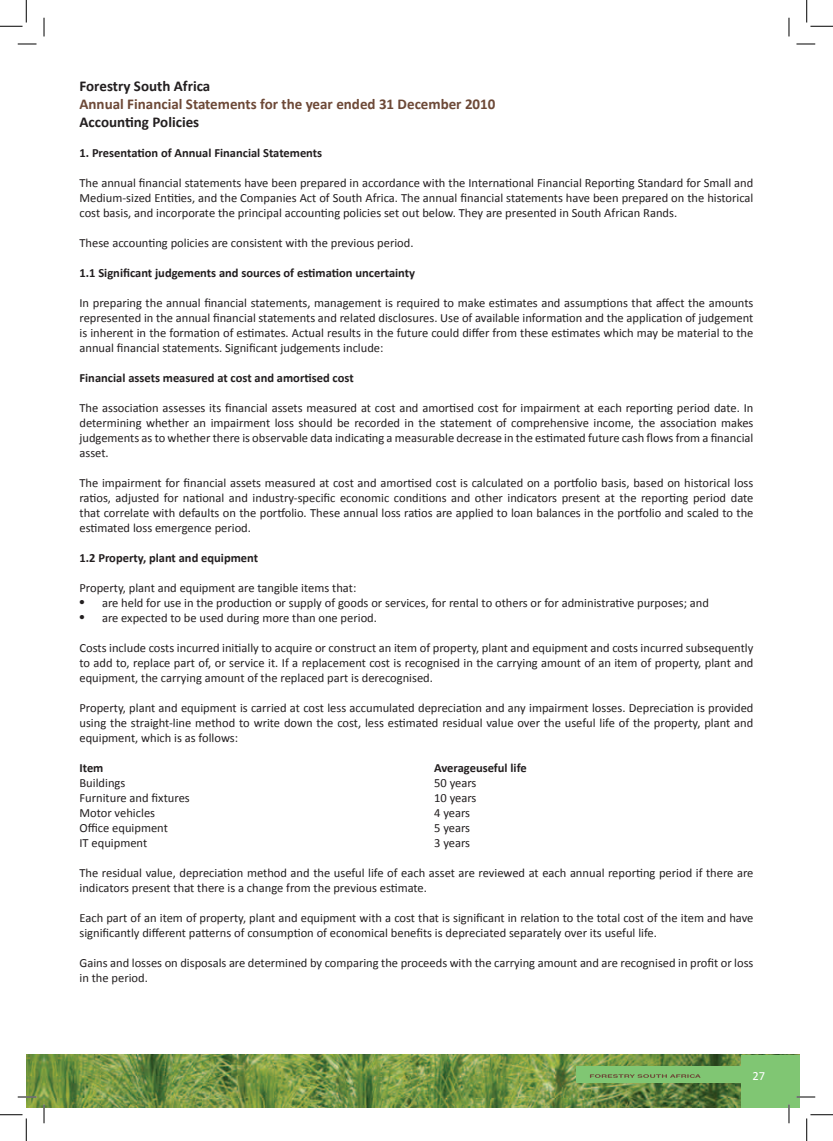
<style>
.page{position:relative;width:833px;height:1141px;background:#fff}
.page>*{position:absolute;margin:0;border:0;box-sizing:border-box;transform-origin:0 0}
.t1{font:700 15px "Calibri";color:#6d4937}
.t2{font:700 15px "Calibri";color:#231f20}
.t3{font:12.5px/15px "Calibri";color:#231f20;text-align:justify}
.t4{font:700 12.5px "Calibri";color:#231f20}
.t5{font:12.5px "Calibri";color:#fff}
.s1{font-family:"Times";font-size:15px}
</style>
<div class="page">
<img style="left:26px;top:1054px;width:773px;height:53px">
<div style="left:576px;top:1066px;width:181px;height:17px;background:#80c673"></div>
<div style="left:741px;top:1055px;width:58px;height:52px;background:#80c673"></div>
<svg style="left:590px;top:1074px;width:110px;height:3px"></svg>
<svg style="left:18px;top:43px;width:18px;height:2px"></svg>
<svg style="left:796px;top:43px;width:18px;height:2px"></svg>
<svg style="left:18px;top:1096px;width:18px;height:1px"></svg>
<svg style="left:796px;top:1096px;width:18px;height:1px"></svg>
<svg style="left:43px;top:18px;width:2px;height:18px"></svg>
<svg style="left:43px;top:1104px;width:2px;height:19px"></svg>
<svg style="left:788px;top:18px;width:1px;height:18px"></svg>
<svg style="left:787px;top:1104px;width:2px;height:19px"></svg>
<svg style="left:0;top:0;width:27px;height:27px"></svg>
<svg style="left:0;top:1114px;width:27px;height:26px"></svg>
<svg style="left:806px;top:0;width:26px;height:27px"></svg>
<svg style="left:806px;top:1114px;width:26px;height:26px"></svg>
<p class="t2" style="left:79px;top:76px;width:132px">Forestry South Africa</p>
<p class="t1" style="left:79px;top:94px;width:417px">Annual Financial Statements for the year ended 31 December 2010</p>
<p class="t2" style="left:79px;top:112px;width:121px">Accounting Policies</p>
<p class="t4" style="left:79px;top:145px;width:244px">1. Presentation of Annual Financial Statements</p>
<p class="t3" style="left:79px;top:175px;width:675px">The annual financial statements have been prepared in accordance with the International Financial Reporting Standard for Small and Medium-sized Entities, and the Companies Act of South Africa. The annual financial statements have been prepared on the historical cost basis, and incorporate the principal accounting policies set out below. They are presented in South African Rands.</p>
<p class="t3" style="left:79px;top:235px;width:335px">These accounting policies are consistent with the previous period.</p>
<p class="t4" style="left:79px;top:265px;width:337px">1.1 Significant judgements and sources of estimation uncertainty</p>
<p class="t3" style="left:79px;top:295px;width:675px">In preparing the annual financial statements, management is required to make estimates and assumptions that affect the amounts represented in the annual financial statements and related disclosures. Use of available information and the application of judgement is inherent in the formation of estimates. Actual results in the future could differ from these estimates which may be material to the annual financial statements. Significant judgements include:</p>
<p class="t4" style="left:79px;top:370px;width:275px">Financial assets measured at cost and amortised cost</p>
<p class="t3" style="left:79px;top:400px;width:675px">The association assesses its financial assets measured at cost and amortised cost for impairment at each reporting period date. In determining whether an impairment loss should be recorded in the statement of comprehensive income, the association makes judgements as to whether there is observable data indicating a measurable decrease in the estimated future cash flows from a financial asset.</p>
<p class="t3" style="left:79px;top:475px;width:675px">The impairment for financial assets measured at cost and amortised cost is calculated on a portfolio basis, based on historical loss ratios, adjusted for national and industry-specific economic conditions and other indicators present at the reporting period date that correlate with defaults on the portfolio. These annual loss ratios are applied to loan balances in the portfolio and scaled to the estimated loss emergence period.</p>
<p class="t4" style="left:79px;top:550px;width:180px">1.2 Property, plant and equipment</p>
<p class="t3" style="left:79px;top:580px;width:278px">Property, plant and equipment are tangible items that:</p>
<p class="t3" style="left:79px;top:595px;width:630px"><span class="s1">•</span> are held for use in the production or supply of goods or services, for rental to others or for administrative purposes; and</p>
<p class="t3" style="left:79px;top:610px;width:299px"><span class="s1">•</span> are expected to be used during more than one period.</p>
<p class="t3" style="left:79px;top:640px;width:675px">Costs include costs incurred initially to acquire or construct an item of property, plant and equipment and costs incurred subsequently to add to, replace part of, or service it. If a replacement cost is recognised in the carrying amount of an item of property, plant and equipment, the carrying amount of the replaced part is derecognised.</p>
<p class="t3" style="left:79px;top:700px;width:675px">Property, plant and equipment is carried at cost less accumulated depreciation and any impairment losses. Depreciation is provided using the straight-line method to write down the cost, less estimated residual value over the useful life of the property, plant and equipment, which is as follows:</p>
<p class="t4" style="left:79px;top:760px;width:25px">Item</p>
<p class="t4" style="left:434px;top:760px;width:94px">Averageuseful life</p>
<p class="t3" style="left:79px;top:775px;width:47px">Buildings</p>
<p class="t3" style="left:434px;top:775px;width:44px">50 years</p>
<p class="t3" style="left:79px;top:790px;width:112px">Furniture and fixtures</p>
<p class="t3" style="left:434px;top:790px;width:44px">10 years</p>
<p class="t3" style="left:79px;top:805px;width:77px">Motor vehicles</p>
<p class="t3" style="left:434px;top:805px;width:37px">4 years</p>
<p class="t3" style="left:79px;top:820px;width:90px">Office equipment</p>
<p class="t3" style="left:434px;top:820px;width:37px">5 years</p>
<p class="t3" style="left:79px;top:835px;width:69px">IT equipment</p>
<p class="t3" style="left:434px;top:835px;width:37px">3 years</p>
<p class="t3" style="left:79px;top:865px;width:675px">The residual value, depreciation method and the useful life of each asset are reviewed at each annual reporting period if there are indicators present that there is a change from the previous estimate.</p>
<p class="t3" style="left:79px;top:910px;width:675px">Each part of an item of property, plant and equipment with a cost that is significant in relation to the total cost of the item and have significantly different patterns of consumption of economical benefits is depreciated separately over its useful life.</p>
<p class="t3" style="left:79px;top:955px;width:675px">Gains and losses on disposals are determined by comparing the proceeds with the carrying amount and are recognised in profit or loss in the period.</p>
<p class="t5" style="left:752px;top:1067px;width:14px">27</p>
</div>
